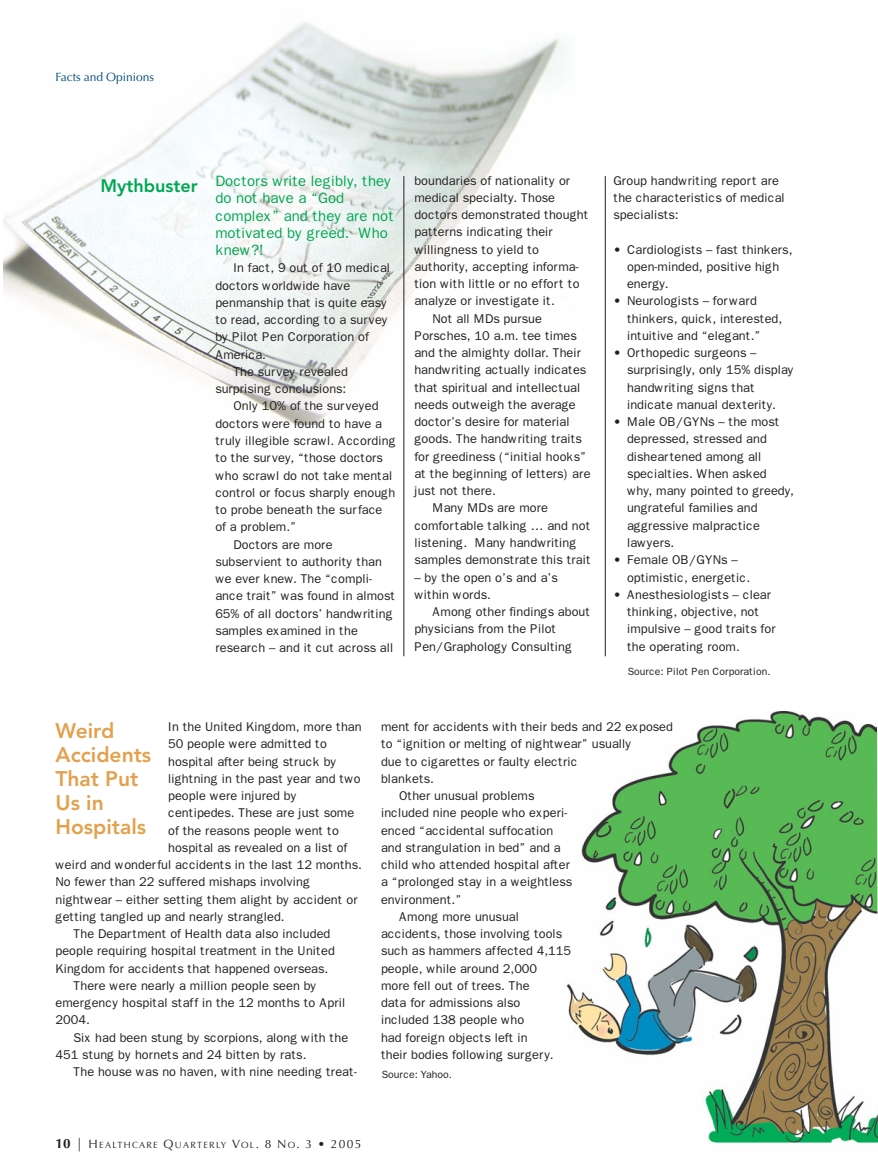
<style>
.page{position:relative;width:878px;height:1175px;background:#fff}
.page>*{position:absolute;margin:0;border:0;box-sizing:border-box;transform-origin:0 0}
.t1{font:800 21px/24px "Avenir";color:#e3a14e}
.t2{font:800 18px "Avenir";color:#00a650}
.t3{font:15px/17.2px "Franklin Gothic";color:#00a650}
.t4{font:12.75px/17.2px "Franklin Gothic";color:#231f20}
.t5{font:12px "Optima";color:#004a80}
.t6{font:10.5px "Franklin Gothic";color:#231f20}
.t7{font:9px "Optima";letter-spacing:.15em;color:#231f20}
.s1{font-weight:700;font-size:13.5px}
.s2{font-size:13.5px}
.s3{font-size:12px}
</style>
<div class="page">
<img style="left:3px;top:22px;width:560px;height:402px">
<img style="left:566px;top:711px;width:312px;height:432px">
<hr style="left:403px;top:176px;width:1px;height:480px;background:#231f20">
<hr style="left:605px;top:176px;width:1px;height:480px;background:#231f20">
<p class="t5" style="left:56px;top:72px;width:100px">Facts and Opinions</p>
<h2 class="t2" style="left:100px;top:178px;width:99px">Mythbuster</h2>
<p class="t3" style="left:215px;top:174px;width:180px">Doctors write legibly, they do not have a “God complex” and they are not motivated by greed. Who knew?!</p>
<p class="t4" style="left:233px;top:260px;width:158px">In fact, 9 out of 10 medical</p>
<p class="t4" style="left:215px;top:278px;width:136px">doctors worldwide have</p>
<p class="t4" style="left:215px;top:295px;width:173px">penmanship that is quite easy</p>
<p class="t4" style="left:215px;top:312px;width:174px">to read, according to a survey</p>
<p class="t4" style="left:215px;top:329px;width:155px">by Pilot Pen Corporation of</p>
<p class="t4" style="left:215px;top:347px;width:52px">America.</p>
<p class="t4" style="left:233px;top:364px;width:116px">The survey revealed</p>
<p class="t4" style="left:215px;top:381px;width:133px">surprising conclusions:</p>
<p class="t4" style="left:233px;top:398px;width:147px">Only 10% of the surveyed</p>
<p class="t4" style="left:215px;top:416px;width:168px">doctors were found to have a</p>
<p class="t4" style="left:215px;top:433px;width:182px">truly illegible scrawl. According</p>
<p class="t4" style="left:215px;top:450px;width:169px">to the survey, “those doctors</p>
<p class="t4" style="left:215px;top:467px;width:178px">who scrawl do not take mental</p>
<p class="t4" style="left:215px;top:485px;width:181px">control or focus sharply enough</p>
<p class="t4" style="left:215px;top:502px;width:169px">to probe beneath the surface</p>
<p class="t4" style="left:215px;top:519px;width:82px">of a problem.”</p>
<p class="t4" style="left:233px;top:536px;width:101px">Doctors are more</p>
<p class="t4" style="left:215px;top:554px;width:168px">subservient to authority than</p>
<p class="t4" style="left:215px;top:571px;width:158px">we ever knew. The “compli-</p>
<p class="t4" style="left:215px;top:588px;width:181px">ance trait” was found in almost</p>
<p class="t4" style="left:215px;top:605px;width:179px">65% of all doctors’ handwriting</p>
<p class="t4" style="left:215px;top:623px;width:144px">samples examined in the</p>
<p class="t4" style="left:215px;top:640px;width:180px">research – and it cut across all</p>
<p class="t4" style="left:414px;top:173px;width:157px">boundaries of nationality or</p>
<p class="t4" style="left:414px;top:190px;width:142px">medical specialty. Those</p>
<p class="t4" style="left:414px;top:207px;width:176px">doctors demonstrated thought</p>
<p class="t4" style="left:414px;top:224px;width:140px">patterns indicating their</p>
<p class="t4" style="left:414px;top:242px;width:126px">willingness to yield to</p>
<p class="t4" style="left:414px;top:259px;width:166px">authority, accepting informa-</p>
<p class="t4" style="left:414px;top:276px;width:167px">tion with little or no effort to</p>
<p class="t4" style="left:414px;top:293px;width:142px">analyze or investigate it.</p>
<p class="t4" style="left:432px;top:311px;width:111px">Not all MDs pursue</p>
<p class="t4" style="left:414px;top:328px;width:164px">Porsches, 10 a.m. tee times</p>
<p class="t4" style="left:414px;top:345px;width:168px">and the almighty dollar. Their</p>
<p class="t4" style="left:414px;top:362px;width:173px">handwriting actually indicates</p>
<p class="t4" style="left:414px;top:380px;width:167px">that spiritual and intellectual</p>
<p class="t4" style="left:414px;top:397px;width:163px">needs outweigh the average</p>
<p class="t4" style="left:414px;top:414px;width:157px">doctor’s desire for material</p>
<p class="t4" style="left:414px;top:431px;width:169px">goods. The handwriting traits</p>
<p class="t4" style="left:414px;top:449px;width:173px">for greediness (“initial hooks”</p>
<p class="t4" style="left:414px;top:466px;width:178px">at the beginning of letters) are</p>
<p class="t4" style="left:414px;top:483px;width:83px">just not there.</p>
<p class="t4" style="left:432px;top:500px;width:117px">Many MDs are more</p>
<p class="t4" style="left:414px;top:518px;width:177px">comfortable talking … and not</p>
<p class="t4" style="left:414px;top:535px;width:164px">listening. Many handwriting</p>
<p class="t4" style="left:414px;top:552px;width:178px">samples demonstrate this trait</p>
<p class="t4" style="left:414px;top:569px;width:145px">– by the open o’s and a’s within words.</p>
<p class="t4" style="left:414px;top:604px;width:177px;text-indent:18px">Among other findings about physicians from the Pilot<br>Pen/Graphology Consulting</p>
<p class="t4" style="left:613px;top:173px;width:173px">Group handwriting report are the characteristics of medical specialists:</p>
<p class="t4" style="left:627px;top:242px;width:167px;text-indent:-13px">• Cardiologists – fast thinkers, open-minded, positive high energy.</p>
<p class="t4" style="left:627px;top:293px;width:157px;text-indent:-13px">• Neurologists – forward thinkers, quick, interested, intuitive and “elegant.”</p>
<p class="t4" style="left:627px;top:345px;width:168px;text-indent:-13px">• Orthopedic surgeons – surprisingly, only 15% display handwriting signs that indicate manual dexterity.</p>
<p class="t4" style="left:627px;top:414px;width:168px;text-indent:-13px">• Male OB/GYNs – the most depressed, stressed and disheartened among all specialties. When asked why, many pointed to greedy, ungrateful families and aggressive malpractice lawyers.</p>
<p class="t4" style="left:627px;top:552px;width:125px;text-indent:-13px">• Female OB/GYNs – optimistic, energetic.</p>
<p class="t4" style="left:627px;top:587px;width:150px;text-indent:-13px">• Anesthesiologists – clear thinking, objective, not impulsive – good traits for the operating room.</p>
<p class="t6" style="left:627px;top:667px;width:144px">Source: Pilot Pen Corporation.</p>
<h1 class="t1" style="left:55px;top:720px;width:97px">Weird<br>Accidents<br>That Put<br>Us in<br>Hospitals</h1>
<p class="t4" style="left:168px;top:719px;width:195px">In the United Kingdom, more than</p>
<p class="t4" style="left:168px;top:736px;width:160px">50 people were admitted to</p>
<p class="t4" style="left:168px;top:753px;width:170px">hospital after being struck by</p>
<p class="t4" style="left:168px;top:771px;width:194px">lightning in the past year and two</p>
<p class="t4" style="left:168px;top:788px;width:130px">people were injured by</p>
<p class="t4" style="left:168px;top:805px;width:187px">centipedes. These are just some</p>
<p class="t4" style="left:168px;top:822px;width:172px">of the reasons people went to</p>
<p class="t4" style="left:168px;top:840px;width:181px">hospital as revealed on a list of</p>
<p class="t4" style="left:56px;top:857px;width:308px">weird and wonderful accidents in the last 12 months.</p>
<p class="t4" style="left:56px;top:874px;width:256px">No fewer than 22 suffered mishaps involving</p>
<p class="t4" style="left:56px;top:891px;width:304px">nightwear – either setting them alight by accident or</p>
<p class="t4" style="left:56px;top:909px;width:231px">getting tangled up and nearly strangled.</p>
<p class="t4" style="left:74px;top:926px;width:258px">The Department of Health data also included</p>
<p class="t4" style="left:56px;top:943px;width:281px">people requiring hospital treatment in the United</p>
<p class="t4" style="left:56px;top:960px;width:274px">Kingdom for accidents that happened overseas.</p>
<p class="t4" style="left:74px;top:978px;width:245px">There were nearly a million people seen by</p>
<p class="t4" style="left:56px;top:995px;width:291px">emergency hospital staff in the 12 months to April</p>
<p class="t4" style="left:56px;top:1012px;width:36px">2004.</p>
<p class="t4" style="left:74px;top:1029px;width:276px">Six had been stung by scorpions, along with the</p>
<p class="t4" style="left:56px;top:1047px;width:252px">451 stung by hornets and 24 bitten by rats.</p>
<p class="t4" style="left:74px;top:1064px;width:285px">The house was no haven, with nine needing treat-</p>
<p class="t4" style="left:381px;top:719px;width:293px">ment for accidents with their beds and 22 exposed</p>
<p class="t4" style="left:381px;top:736px;width:252px">to “ignition or melting of nightwear” usually</p>
<p class="t4" style="left:381px;top:753px;width:198px">due to cigarettes or faulty electric</p>
<p class="t4" style="left:381px;top:771px;width:55px">blankets.</p>
<p class="t4" style="left:399px;top:788px;width:137px">Other unusual problems</p>
<p class="t4" style="left:381px;top:805px;width:188px">included nine people who experi-</p>
<p class="t4" style="left:381px;top:822px;width:174px">enced “accidental suffocation</p>
<p class="t4" style="left:381px;top:840px;width:181px">and strangulation in bed” and a</p>
<p class="t4" style="left:381px;top:857px;width:190px">child who attended hospital after</p>
<p class="t4" style="left:381px;top:874px;width:193px">a “prolonged stay in a weightless</p>
<p class="t4" style="left:381px;top:891px;width:82px">environment.”</p>
<p class="t4" style="left:399px;top:909px;width:121px">Among more unusual</p>
<p class="t4" style="left:381px;top:926px;width:183px">accidents, those involving tools</p>
<p class="t4" style="left:381px;top:943px;width:192px">such as hammers affected 4,115</p>
<p class="t4" style="left:381px;top:960px;width:158px">people, while around 2,000</p>
<p class="t4" style="left:381px;top:978px;width:150px">more fell out of trees. The</p>
<p class="t4" style="left:381px;top:995px;width:141px">data for admissions also</p>
<p class="t4" style="left:381px;top:1012px;width:145px">included 138 people who</p>
<p class="t4" style="left:381px;top:1029px;width:148px">had foreign objects left in</p>
<p class="t4" style="left:381px;top:1047px;width:174px">their bodies following surgery.</p>
<p class="t6" style="left:382px;top:1070px;width:71px">Source: Yahoo.</p>
<p class="t7" style="left:56px;top:1141px;width:307px"><span class="s1">10</span> <span class="s2">|</span> <span class="s3">H</span>EALTHCARE <span class="s3">Q</span>UARTERLY <span class="s3">V</span>OL<span class="s3">. 8 N</span>O<span class="s3">. 3 • 2005</span></p>
</div>
